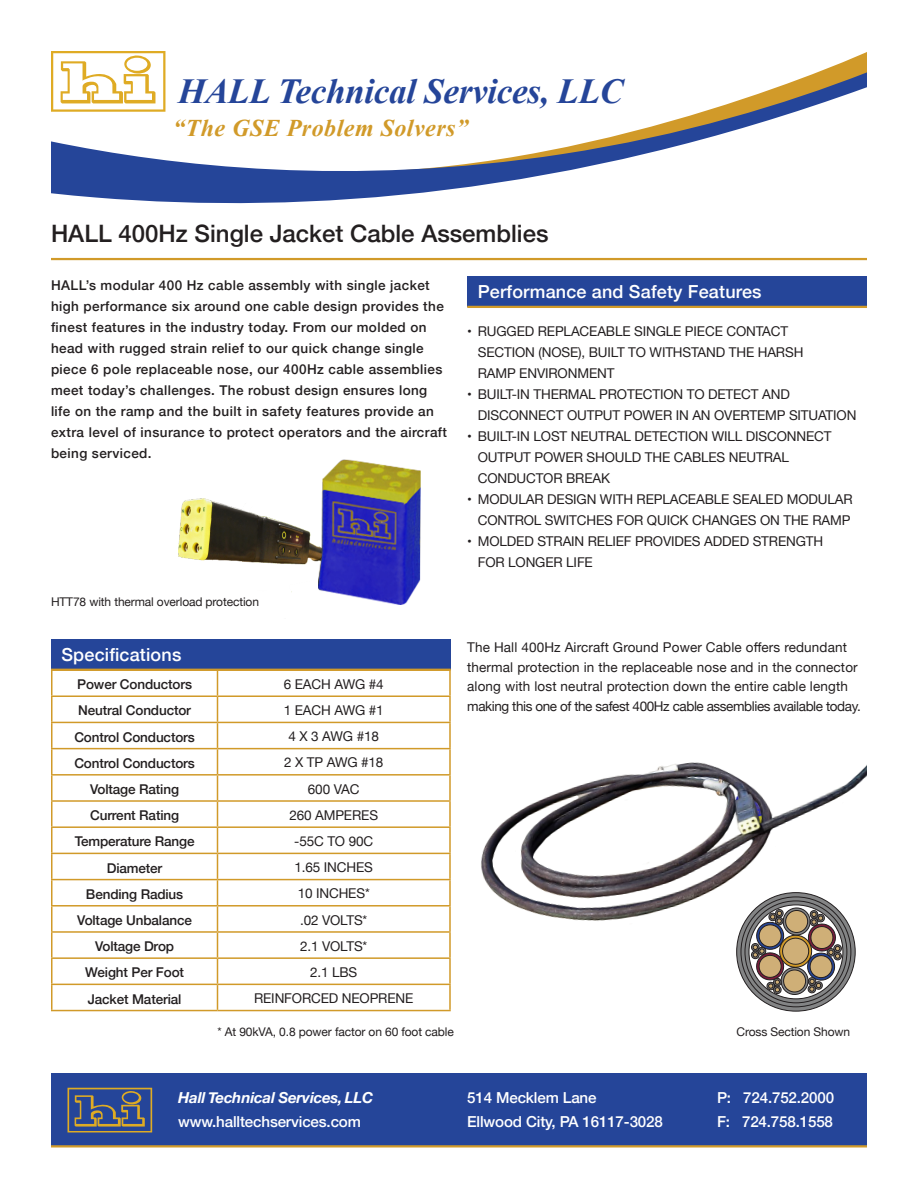
<style>
.page{position:relative;width:918px;height:1188px;background:#fff}
.page>*{position:absolute;margin:0;border:0;box-sizing:border-box;transform-origin:0 0}
.t1{font:italic 700 35.25px "Times New Roman";letter-spacing:-.01em;color:#254599}
.t2{font:500 24px "Helvetica Neue";color:#231f20}
.t3{font:italic 700 24px "Times New Roman";letter-spacing:.02em;color:#d19a29}
.body_title_-_blue{font:500 18px "Helvetica Neue";letter-spacing:.01em;color:#fff}
.t4{font:500 15.15px/24px "Helvetica Neue";letter-spacing:-.01em;color:#fff}
.t5{font:italic 700 15.15px "Helvetica Neue";letter-spacing:-.01em;color:#fff}
.bold_body_copy{font:500 13.5px/21px "Helvetica Neue";letter-spacing:.03em;color:#231f20}
.body_copy{font:13.5px/21px "Helvetica Neue";letter-spacing:-.01em;color:#231f20}
.body_copy-2{font:13.5px/19.5px "Helvetica Neue";letter-spacing:.01em;color:#231f20}
.table_-_header{font:500 13.5px "Helvetica Neue";letter-spacing:-.01em;color:#231f20}
.table_-_body{font:13.5px "Helvetica Neue";letter-spacing:-.01em;color:#231f20}
.label_copy{font:12px "Helvetica Neue";letter-spacing:-.01em;color:#231f20}
</style>
<div class="page">
<div style="left:51px;top:1073px;width:816px;height:72px;background:#254599"></div>
<hr style="left:51px;top:1145px;width:816px;height:3px;background:#d19a29">
<svg style="left:68px;top:1088px;width:84px;height:44px"></svg>
<svg style="left:818px;top:52px;width:49px;height:20px"></svg>
<svg style="left:51px;top:72px;width:816px;height:132px"></svg>
<hr style="left:51px;top:258px;width:816px;height:2px;background:#d19a29">
<svg style="left:51px;top:51px;width:114px;height:61px"></svg>
<div style="left:467px;top:276px;width:400px;height:31px;background:#254599"></div>
<hr style="left:467px;top:306px;width:400px;height:2px;background:#d19a29">
<div style="left:51px;top:639px;width:400px;height:31px;background:#254599"></div>
<hr style="left:51px;top:669px;width:167px;height:2px;background:#d19a29">
<hr style="left:218px;top:669px;width:233px;height:2px;background:#d19a29">
<hr style="left:449px;top:671px;width:2px;height:24px;background:#d19a29">
<hr style="left:51px;top:695px;width:167px;height:2px;background:#d19a29">
<hr style="left:218px;top:695px;width:233px;height:2px;background:#d19a29">
<hr style="left:449px;top:697px;width:2px;height:25px;background:#d19a29">
<hr style="left:51px;top:722px;width:167px;height:1px;background:#d19a29">
<hr style="left:218px;top:722px;width:233px;height:1px;background:#d19a29">
<hr style="left:449px;top:723px;width:2px;height:25px;background:#d19a29">
<hr style="left:51px;top:748px;width:167px;height:1px;background:#d19a29">
<hr style="left:218px;top:748px;width:233px;height:1px;background:#d19a29">
<hr style="left:449px;top:749px;width:2px;height:25px;background:#d19a29">
<hr style="left:51px;top:774px;width:167px;height:2px;background:#d19a29">
<hr style="left:218px;top:774px;width:233px;height:2px;background:#d19a29">
<hr style="left:449px;top:776px;width:2px;height:24px;background:#d19a29">
<hr style="left:51px;top:800px;width:167px;height:2px;background:#d19a29">
<hr style="left:218px;top:800px;width:233px;height:2px;background:#d19a29">
<hr style="left:449px;top:802px;width:2px;height:24px;background:#d19a29">
<hr style="left:51px;top:826px;width:167px;height:2px;background:#d19a29">
<hr style="left:218px;top:826px;width:233px;height:2px;background:#d19a29">
<hr style="left:449px;top:828px;width:2px;height:25px;background:#d19a29">
<hr style="left:51px;top:853px;width:167px;height:1px;background:#d19a29">
<hr style="left:218px;top:853px;width:233px;height:1px;background:#d19a29">
<hr style="left:449px;top:854px;width:2px;height:25px;background:#d19a29">
<hr style="left:51px;top:879px;width:167px;height:1px;background:#d19a29">
<hr style="left:218px;top:879px;width:233px;height:1px;background:#d19a29">
<hr style="left:449px;top:880px;width:2px;height:25px;background:#d19a29">
<hr style="left:51px;top:905px;width:167px;height:2px;background:#d19a29">
<hr style="left:218px;top:905px;width:233px;height:2px;background:#d19a29">
<hr style="left:449px;top:907px;width:2px;height:24px;background:#d19a29">
<hr style="left:51px;top:931px;width:167px;height:2px;background:#d19a29">
<hr style="left:218px;top:931px;width:233px;height:2px;background:#d19a29">
<hr style="left:449px;top:933px;width:2px;height:24px;background:#d19a29">
<hr style="left:51px;top:957px;width:167px;height:2px;background:#d19a29">
<hr style="left:218px;top:957px;width:233px;height:2px;background:#d19a29">
<hr style="left:449px;top:959px;width:2px;height:25px;background:#d19a29">
<hr style="left:51px;top:984px;width:167px;height:1px;background:#d19a29">
<svg style="left:51px;top:671px;width:1px;height:339px"></svg>
<hr style="left:218px;top:984px;width:233px;height:1px;background:#d19a29">
<svg style="left:217px;top:671px;width:1px;height:339px"></svg>
<hr style="left:449px;top:985px;width:2px;height:25px;background:#d19a29">
<hr style="left:51px;top:1010px;width:167px;height:1px;background:#d19a29">
<hr style="left:218px;top:1010px;width:233px;height:1px;background:#d19a29">
<img style="left:179px;top:498px;width:139px;height:94px">
<img style="left:481px;top:762px;width:386px;height:183px">
<svg style="left:737px;top:893px;width:118px;height:118px"></svg>
<svg style="left:741px;top:897px;width:110px;height:110px"></svg>
<svg style="left:745px;top:901px;width:102px;height:102px"></svg>
<svg style="left:749px;top:905px;width:94px;height:94px"></svg>
<div style="left:834px;top:952px;width:8px;height:8px;border:1px solid #231f20;border-radius:50%"></div>
<div style="left:834px;top:945px;width:8px;height:7px;border:1px solid #231f20;border-radius:50%"></div>
<div style="left:751px;top:943px;width:8px;height:8px;border:1px solid #231f20;border-radius:50%"></div>
<div style="left:751px;top:951px;width:8px;height:8px;border:1px solid #231f20;border-radius:50%"></div>
<div style="left:781px;top:967px;width:28px;height:28px;border:1px solid #231f20;border-radius:50%"></div>
<div style="left:783px;top:908px;width:28px;height:27px;border:1px solid #231f20;border-radius:50%"></div>
<svg style="left:753px;top:909px;width:87px;height:85px;background:#958572"></svg>
<img style="left:318px;top:460px;width:103px;height:144px">
<h1 class="t1" style="left:178px;top:67px;width:447px">HALL Technical Services, LLC</h1>
<h2 class="t3" style="left:173px;top:111px;width:296px">“The GSE Problem Solvers”</h2>
<p class="t2" style="left:51px;top:214px;width:499px">HALL 400Hz Single Jacket Cable Assemblies</p>
<p class="body_title_-_blue" style="left:478px;top:277px;width:285px">Performance and Safety Features</p>
<p class="body_copy" style="left:478px;top:321px;width:327px;text-indent:-11px">• RUGGED REPLACEABLE SINGLE PIECE CONTACT<br>SECTION (NOSE), BUILT TO WITHSTAND THE HARSH<br>RAMP ENVIRONMENT</p>
<p class="body_copy" style="left:478px;top:384px;width:380px;text-indent:-11px">• BUILT-IN THERMAL PROTECTION TO DETECT AND<br>DISCONNECT OUTPUT POWER IN AN OVERTEMP SITUATION</p>
<p class="body_copy" style="left:478px;top:426px;width:355px;text-indent:-11px">• BUILT-IN LOST NEUTRAL DETECTION WILL DISCONNECT<br>OUTPUT POWER SHOULD THE CABLES NEUTRAL<br>CONDUCTOR BREAK</p>
<p class="body_copy" style="left:467px;top:489px;width:387px;text-align:right">• MODULAR DESIGN WITH REPLACEABLE SEALED MODULAR<br>CONTROL SWITCHES FOR QUICK CHANGES ON THE RAMP</p>
<p class="body_copy" style="left:478px;top:531px;width:347px;text-indent:-11px">• MOLDED STRAIN RELIEF PROVIDES ADDED STRENGTH<br>FOR LONGER LIFE</p>
<p class="bold_body_copy" style="left:51px;top:273px;width:398px">HALL’s modular 400 Hz cable assembly with single jacket high performance six around one cable design provides the finest features in the industry today. From our molded on head with rugged strain relief to our quick change single piece 6 pole replaceable nose, our 400Hz cable assemblies meet today’s challenges. The robust design ensures long life on the ramp and the built in safety features provide an extra level of insurance to protect operators and the aircraft being serviced.</p>
<p class="label_copy" style="left:51px;top:593px;width:210px">HTT78 with thermal overload protection</p>
<p class="body_title_-_blue" style="left:61px;top:640px;width:121px">Specifications</p>
<p class="table_-_header" style="left:77px;top:674px;width:116px">Power Conductors</p>
<p class="table_-_body" style="left:284px;top:674px;width:101px">6 EACH AWG #4</p>
<p class="table_-_header" style="left:78px;top:700px;width:114px">Neutral Conductor</p>
<p class="table_-_body" style="left:284px;top:701px;width:101px">1 EACH AWG #1</p>
<p class="table_-_header" style="left:74px;top:726px;width:122px">Control Conductors</p>
<p class="table_-_body" style="left:289px;top:727px;width:92px">4 X 3 AWG #18</p>
<p class="table_-_header" style="left:74px;top:752px;width:122px">Control Conductors</p>
<p class="table_-_body" style="left:284px;top:753px;width:101px">2 X TP AWG #18</p>
<p class="table_-_header" style="left:90px;top:778px;width:90px">Voltage Rating</p>
<p class="table_-_body" style="left:308px;top:779px;width:53px">600 VAC</p>
<p class="table_-_header" style="left:90px;top:805px;width:91px">Current Rating</p>
<p class="table_-_body" style="left:289px;top:805px;width:90px">260 AMPERES</p>
<p class="table_-_header" style="left:75px;top:831px;width:121px">Temperature Range</p>
<p class="table_-_body" style="left:294px;top:832px;width:80px">-55C TO 90C</p>
<p class="table_-_header" style="left:107px;top:857px;width:57px">Diameter</p>
<p class="table_-_body" style="left:295px;top:858px;width:80px">1.65 INCHES</p>
<p class="table_-_header" style="left:86px;top:883px;width:99px">Bending Radius</p>
<p class="table_-_body" style="left:298px;top:884px;width:74px">10 INCHES*</p>
<p class="table_-_header" style="left:77px;top:909px;width:116px">Voltage Unbalance</p>
<p class="table_-_body" style="left:300px;top:910px;width:69px">.02 VOLTS*</p>
<p class="table_-_header" style="left:95px;top:935px;width:81px">Voltage Drop</p>
<p class="table_-_body" style="left:300px;top:936px;width:69px">2.1 VOLTS*</p>
<p class="table_-_header" style="left:85px;top:962px;width:100px">Weight Per Foot</p>
<p class="table_-_body" style="left:310px;top:962px;width:49px">2.1 LBS</p>
<p class="table_-_header" style="left:88px;top:988px;width:95px">Jacket Material</p>
<p class="table_-_body" style="left:254px;top:989px;width:161px">REINFORCED NEOPRENE</p>
<p class="label_copy" style="left:218px;top:1023px;width:238px">* At 90kVA, 0.8 power factor on 60 foot cable</p>
<p class="body_copy-2" style="left:467px;top:638px;width:395px">The Hall 400Hz Aircraft Ground Power Cable offers redundant thermal protection in the replaceable nose and in the connector along with lost neutral protection down the entire cable length making this one of the safest 400Hz cable assemblies available today.</p>
<p class="label_copy" style="left:737px;top:1023px;width:115px">Cross Section Shown</p>
<p class="t5" style="left:178px;top:1085px;width:197px">Hall Technical Services, LLC</p>
<p class="t4" style="left:178px;top:1108px;width:184px">www.halltechservices.com</p>
<p class="t4" style="left:467px;top:1084px;width:197px">514 Mecklem Lane<br>Ellwood City, PA 16117-3028</p>
<p class="t4" style="left:717px;top:1084px;width:119px">P: 724.752.2000<br>F: 724.758.1558</p>
</div>
